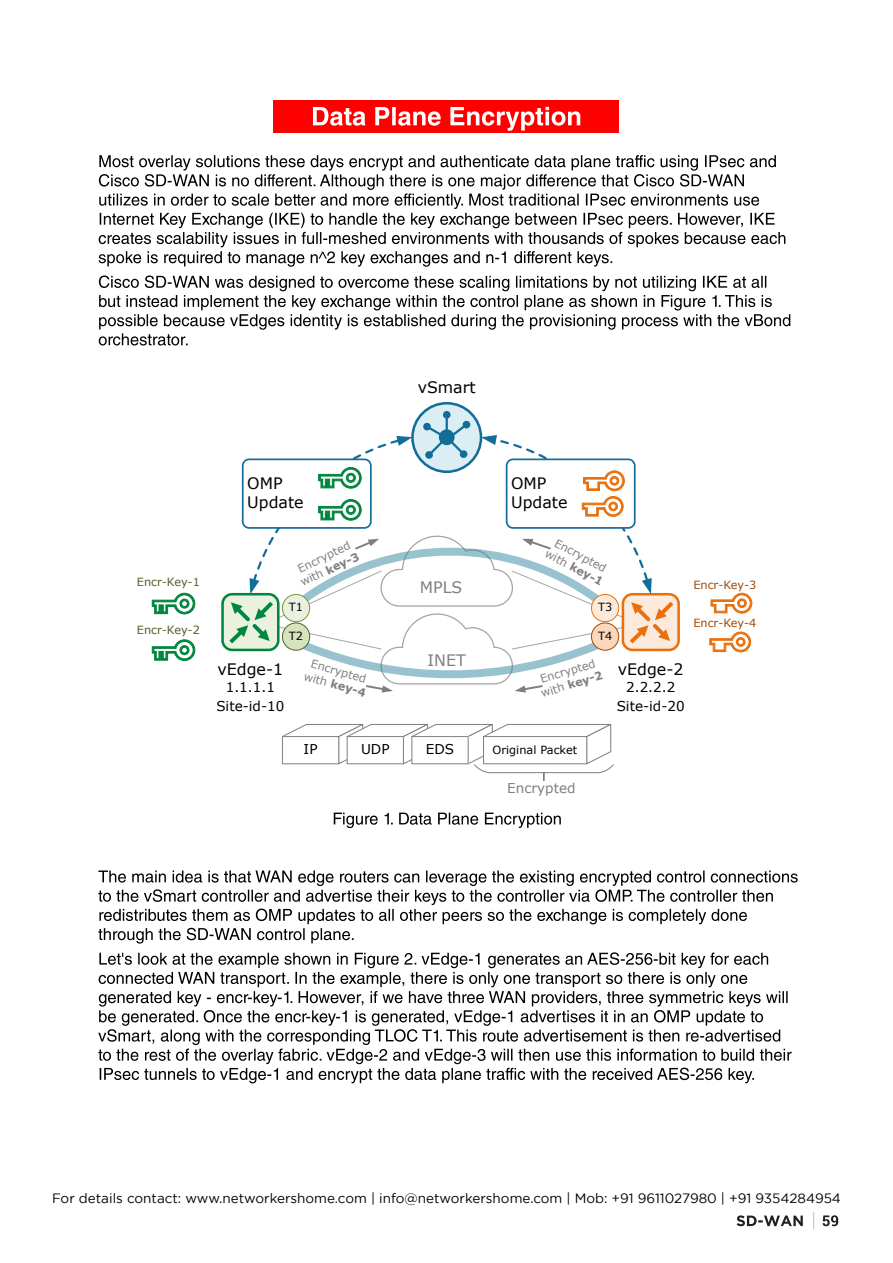
<style>
.page{position:relative;width:893px;height:1263px;background:#fff}
.page>*{position:absolute;margin:0;border:0;box-sizing:border-box;transform-origin:0 0}
.t1{font:15.75px/19px "Verdana";color:#000}
.t2{font:15.75px "Verdana";color:#7f7f7f}
.t3{font:13.5px "Gotham";color:#000}
.t4{font:13.5px/18.3px "Verdana";color:#000;text-align:center}
.t5{font:13.5px "Verdana";color:#7f7f7f}
.t6{font:11.25px/13.5px "Verdana";color:#7f7f7f;text-align:center}
.t7{font:11.25px "Verdana";color:#000}
.t8{font:11.25px "Verdana";color:#50632a}
.t9{font:11.25px "Verdana";color:#9c4a09}
.s1{font-weight:700}
</style>
<div class="page">
<div style="left:274px;top:100px;width:345px;height:33px;background:#f00"></div>
<svg style="left:313px;top:107px;width:267px;height:24px"></svg>
<svg style="left:99px;top:275px;width:691px;height:70px"></svg>
<svg style="left:99px;top:155px;width:686px;height:112px"></svg>
<svg style="left:98px;top:952px;width:694px;height:131px"></svg>
<svg style="left:98px;top:870px;width:700px;height:73px"></svg>
<div style="left:223px;top:594px;width:55px;height:56px;background:#ebf1df;border-radius:10px"></div>
<div style="left:221px;top:593px;width:59px;height:58px;border:3px solid #00863d;border-radius:10px"></div>
<div style="left:622px;top:593px;width:58px;height:58px;border:3px solid #ea700d;border-radius:10px"></div>
<svg style="left:152px;top:639px;width:43px;height:22px"></svg>
<svg style="left:152px;top:593px;width:43px;height:21px"></svg>
<svg style="left:711px;top:593px;width:41px;height:20px"></svg>
<svg style="left:709px;top:632px;width:42px;height:20px"></svg>
<svg style="left:227px;top:402px;width:449px;height:291px"></svg>
<svg style="left:282px;top:724px;width:332px;height:57px"></svg>
<svg style="left:334px;top:813px;width:227px;height:15px"></svg>
<svg style="left:822px;top:1215px;width:16px;height:11px"></svg>
<svg style="left:737px;top:1215px;width:66px;height:11px"></svg>
<svg style="left:813px;top:1212px;width:1px;height:16px"></svg>
<p class="t1" style="left:418px;top:378px;width:60px">vSmart</p>
<p class="t8" style="left:137px;top:574px;width:64px">Encr-Key-1</p>
<p class="t8" style="left:137px;top:622px;width:64px">Encr-Key-2</p>
<p class="t1" style="left:247px;top:474px;width:58px">OMP<br>Update</p>
<p class="t1" style="left:511px;top:474px;width:58px">OMP<br>Update</p>
<p class="t6" style="left:292px;top:564px;width:65px;text-align:left;rotate:-25deg">Encrypted with <span class="s1">key-3</span></p>
<p class="t6" style="left:556px;top:534px;width:65px;rotate:28deg">Encrypted with <span class="s1">key-1</span></p>
<p class="t2" style="left:420px;top:576px;width:44px">MPLS</p>
<p class="t7" style="left:289px;top:599px;width:16px">T1</p>
<p class="t7" style="left:289px;top:628px;width:16px">T2</p>
<p class="t7" style="left:598px;top:599px;width:16px">T3</p>
<p class="t7" style="left:598px;top:628px;width:16px">T4</p>
<p class="t1" style="left:218px;top:660px;width:67px">vEdge-1</p>
<p class="t4" style="left:216px;top:678px;width:70px">1.1.1.1<br>Site-id-10</p>
<p class="t2" style="left:428px;top:649px;width:40px">INET</p>
<p class="t6" style="left:310px;top:656px;width:65px;rotate:16deg">Encrypted with <span class="s1">key-4</span></p>
<p class="t6" style="left:535px;top:674px;width:65px;rotate:-17deg">Encrypted with <span class="s1">key-2</span></p>
<p class="t1" style="left:618px;top:660px;width:67px">vEdge-2</p>
<p class="t4" style="left:617px;top:678px;width:70px">2.2.2.2<br>Site-id-20</p>
<p class="t9" style="left:693px;top:577px;width:64px">Encr-Key-3</p>
<p class="t9" style="left:693px;top:616px;width:64px">Encr-Key-4</p>
<p class="t4" style="left:304px;top:740px;width:15px">IP</p>
<p class="t4" style="left:361px;top:740px;width:30px">UDP</p>
<p class="t4" style="left:426px;top:740px;width:30px">EDS</p>
<p class="t7" style="left:492px;top:742px;width:86px">Original Packet</p>
<p class="t5" style="left:507px;top:778px;width:70px">Encrypted</p>
<p class="t3" style="left:52px;top:1191px;width:790px">For details contact: www.networkershome.com | info@networkershome.com | Mob: +91 9611027980 | +91 9354284954</p>
</div>
